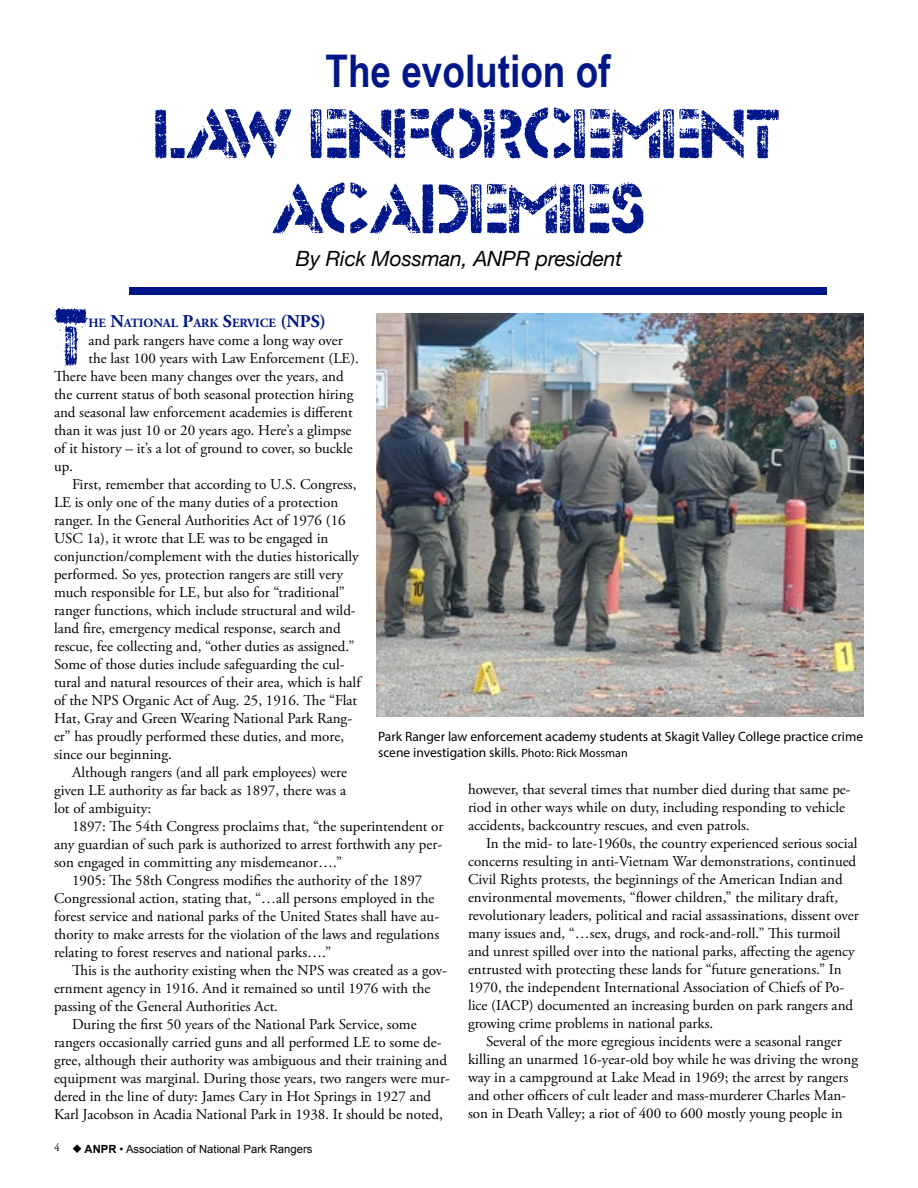
<style>
.page{position:relative;width:918px;height:1188px;background:#fff}
.page>*{position:absolute;margin:0;border:0;box-sizing:border-box;transform-origin:0 0}
.t1{font:80.1px "Dock 51";color:#001789;scale:.8 1}
.t2{font:72px/75px "Dock 51";color:#001789;text-align:center}
.t3{font:700 45px "Arial Narrow";color:#001789}
.t4{font:italic 21px "Helvetica Neue";letter-spacing:-.005em;color:#000}
.t5{font:700 18px "Adobe Garamond Pro";color:#001789}
.t6{font:15px/18px "Adobe Garamond Pro";color:#000}
.t7{font:13.5px/16.2px "Myriad Pro";color:#000}
.t8{font:700 12.6px "Adobe Garamond Pro";color:#001789}
.t9{font:11.25px "Arial";color:#000}
.s1{font-size:18px}
.s2{font-size:12px}
.s3{font-family:"Adobe Garamond Pro"}
.s4{font-family:"Monotype Sorts";font-size:12px}
.s5{font-weight:700}
</style>
<div class="page">
<img style="left:376px;top:313px;width:488px;height:404px">
<div style="left:130px;top:287px;width:697px;height:8px;background:#001789"></div>
<h3 class="t3" style="left:326px;top:37px;width:286px">The evolution of</h3>
<h2 class="t2" style="left:155px;top:99px;width:627px">LAW ENFORCEMENT<br>ACADEMIES</h2>
<h3 class="t4" style="left:296px;top:244px;width:328px">By Rick Mossman, ANPR president</h3>
<h1 class="t1" style="left:56px;top:305px;width:42px">T</h1>
<p class="t8" style="left:88px;top:316px;width:210px">HE <span class="s1">N</span>ATIONAL <span class="s1">P</span>ARK <span class="s1">S</span>ERVICE <span class="s1">(NPS</span></p>
<p class="t5" style="left:320px;top:311px;width:8px">)</p>
<p class="t6" style="left:88px;top:332px;width:256px">and park rangers have come a long way over</p>
<p class="t6" style="left:88px;top:350px;width:272px">the last 100 years with Law Enforcement (LE).</p>
<p class="t6" style="left:54px;top:368px;width:291px">There have been many changes over the years, and</p>
<p class="t6" style="left:54px;top:386px;width:301px">the current status of both seasonal protection hiring</p>
<p class="t6" style="left:54px;top:404px;width:300px">and seasonal law enforcement academies is different</p>
<p class="t6" style="left:54px;top:422px;width:299px">than it was just 10 or 20 years ago. Here’s a glimpse</p>
<p class="t6" style="left:54px;top:440px;width:300px">of it history – it’s a lot of ground to cover, so buckle</p>
<p class="t6" style="left:54px;top:458px;width:20px">up.</p>
<p class="t6" style="left:72px;top:476px;width:286px">First, remember that according to U.S. Congress,</p>
<p class="t6" style="left:54px;top:494px;width:286px">LE is only one of the many duties of a protection</p>
<p class="t6" style="left:54px;top:512px;width:293px">ranger. In the General Authorities Act of 1976 (16</p>
<p class="t6" style="left:54px;top:530px;width:276px">USC 1a), it wrote that LE was to be engaged in</p>
<p class="t6" style="left:54px;top:548px;width:306px">conjunction/complement with the duties historically</p>
<p class="t6" style="left:54px;top:566px;width:291px">performed. So yes, protection rangers are still very</p>
<p class="t6" style="left:54px;top:584px;width:292px">much responsible for LE, but also for “traditional”</p>
<p class="t6" style="left:54px;top:602px;width:303px">ranger functions, which include structural and wild-</p>
<p class="t6" style="left:54px;top:620px;width:288px">land fire, emergency medical response, search and</p>
<p class="t6" style="left:54px;top:638px;width:302px">rescue, fee collecting and, “other duties as assigned.”</p>
<p class="t6" style="left:54px;top:656px;width:292px">Some of those duties include safeguarding the cul-</p>
<p class="t6" style="left:54px;top:674px;width:308px">tural and natural resources of their area, which is half</p>
<p class="t6" style="left:54px;top:692px;width:305px">of the NPS Organic Act of Aug. 25, 1916. The “Flat</p>
<p class="t6" style="left:54px;top:710px;width:300px">Hat, Gray and Green Wearing National Park Rang-</p>
<p class="t6" style="left:54px;top:728px;width:292px">er” has proudly performed these duties, and more,</p>
<p class="t6" style="left:54px;top:746px;width:119px">since our beginning.</p>
<p class="t6" style="left:72px;top:764px;width:276px">Although rangers (and all park employees) were</p>
<p class="t6" style="left:54px;top:782px;width:294px">given LE authority as far back as 1897, there was a</p>
<p class="t6" style="left:54px;top:800px;width:99px">lot of ambiguity:</p>
<p class="t6" style="left:72px;top:818px;width:373px">1897: The 54th Congress proclaims that, “the superintendent or</p>
<p class="t6" style="left:54px;top:836px;width:390px">any guardian of such park is authorized to arrest forthwith any per-</p>
<p class="t6" style="left:54px;top:854px;width:290px">son engaged in committing any misdemeanor….”</p>
<p class="t6" style="left:72px;top:872px;width:352px">1905: The 58th Congress modifies the authority of the 1897</p>
<p class="t6" style="left:54px;top:890px;width:382px">Congressional action, stating that, “…all persons employed in the</p>
<p class="t6" style="left:54px;top:908px;width:387px">forest service and national parks of the United States shall have au-</p>
<p class="t6" style="left:54px;top:926px;width:387px">thority to make arrests for the violation of the laws and regulations</p>
<p class="t6" style="left:54px;top:944px;width:279px">relating to forest reserves and national parks….”</p>
<p class="t6" style="left:72px;top:962px;width:376px">This is the authority existing when the NPS was created as a gov-</p>
<p class="t6" style="left:54px;top:980px;width:378px">ernment agency in 1916. And it remained so until 1976 with the</p>
<p class="t6" style="left:54px;top:998px;width:226px">passing of the General Authorities Act.</p>
<p class="t6" style="left:72px;top:1016px;width:346px">During the first 50 years of the National Park Service, some</p>
<p class="t6" style="left:54px;top:1034px;width:389px">rangers occasionally carried guns and all performed LE to some de-</p>
<p class="t6" style="left:54px;top:1052px;width:395px">gree, although their authority was ambiguous and their training and</p>
<p class="t6" style="left:54px;top:1070px;width:397px">equipment was marginal. During those years, two rangers were mur-</p>
<p class="t6" style="left:54px;top:1088px;width:379px">dered in the line of duty: James Cary in Hot Springs in 1927 and</p>
<p class="t6" style="left:54px;top:1106px;width:390px">Karl Jacobson in Acadia National Park in 1938. It should be noted,</p>
<p class="t7" style="left:378px;top:728px;width:487px">Park Ranger law enforcement academy students at Skagit Valley College practice crime scene investigation skills. <span class="s2">Photo: Rick Mossman</span></p>
<p class="t6" style="left:468px;top:781px;width:384px">however, that several times that number died during that same pe&shy;riod in other ways while on duty, including responding to vehicle accidents, backcountry rescues, and even patrols.</p>
<p class="t6" style="left:468px;top:835px;width:392px;text-indent:18px">In the mid- to late-1960s, the country experienced serious social concerns resulting in anti-Vietnam War demonstrations, continued Civil Rights protests, the beginnings of the American Indian and environmental movements, “flower children,” the military draft, revolutionary leaders, political and racial assassinations, dissent over many issues and, “…sex, drugs, and rock-and-roll.” This turmoil and unrest spilled over into the national parks, affecting the agency entrusted with protecting these lands for “future generations.” In 1970, the independent International Association of Chiefs of Po&shy;lice (IACP) documented an increasing burden on park rangers and growing crime problems in national parks.</p>
<p class="t6" style="left:468px;top:1033px;width:392px;text-indent:18px">Several of the more egregious incidents were a seasonal ranger killing an unarmed 16-year-old boy while he was driving the wrong way in a campground at Lake Mead in 1969; the arrest by rangers and other officers of cult leader and mass-murderer Charles Man&shy;son in Death Valley; a riot of 400 to 600 mostly young people in</p>
<p class="t9" style="left:54px;top:1141px;width:260px"><span class="s3">4</span> <span class="s4">u</span> <span class="s5">ANPR</span> • Association of National Park Rangers</p>
</div>
